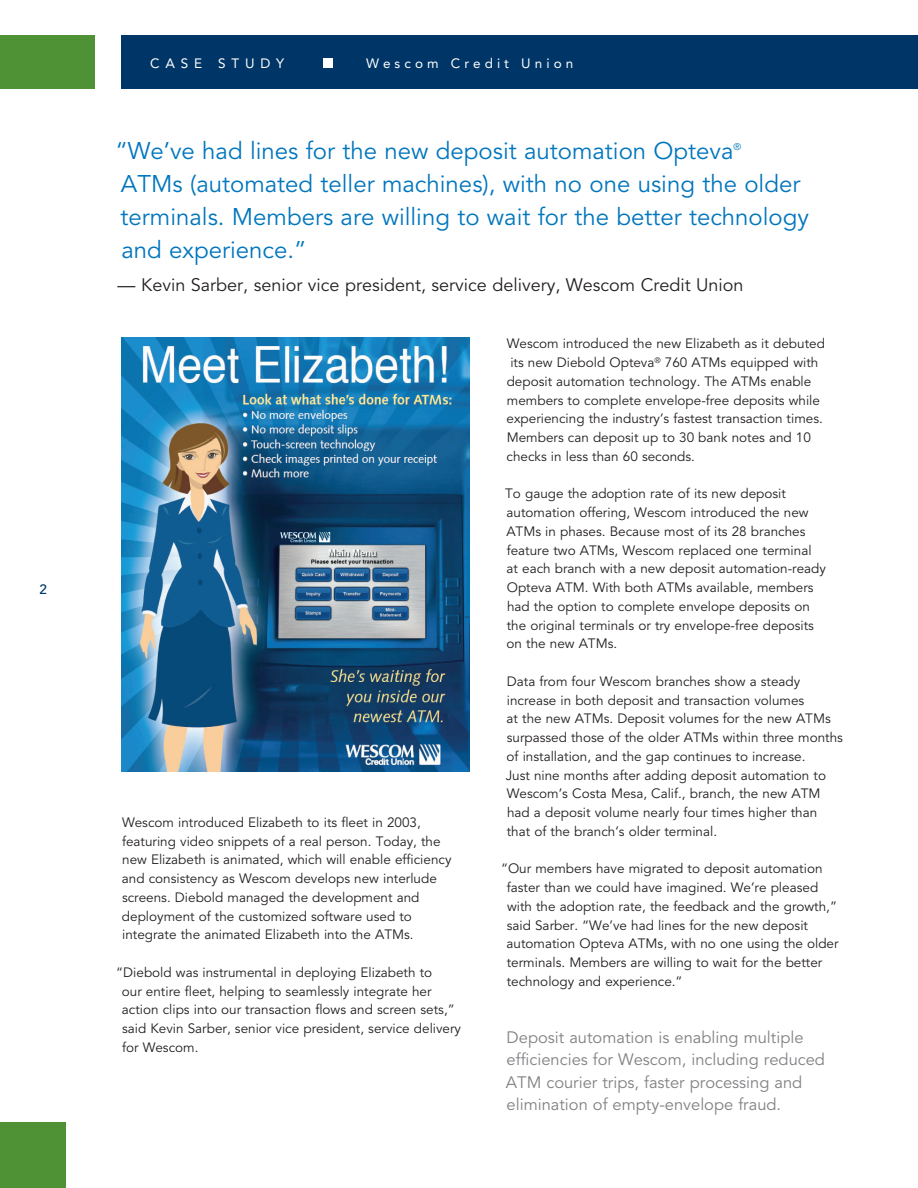
<style>
.page{position:relative;width:918px;height:1188px;background:#fff}
.page>*{position:absolute;margin:0;border:0;box-sizing:border-box;transform-origin:0 0}
.t1{font:24px/33px "Avenir";color:#0076be}
.t2{font:18px "Avenir";color:#231f20}
.t3{font:16.5px/22.5px "Avenir";color:#828083}
.t4{font:13.5px/18.8px "Avenir";color:#231f20}
.t5{font:13.5px "Avenir";letter-spacing:.3em;color:#fff}
.t6{font:13.5px "Avenir";letter-spacing:.435em;color:#fff}
.t7{font:500 13.5px "Avenir";color:#003667}
.t8{font:9.6px "Avenir";color:#0076be}
</style>
<div class="page">
<div style="left:0;top:35px;width:95px;height:54px;background:#4f9236"></div>
<div style="left:122px;top:35px;width:796px;height:54px;background:#003667"></div>
<div style="left:0;top:1122px;width:66px;height:66px;background:#4f9236"></div>
<div style="left:323px;top:58px;width:10px;height:10px;background:#fff"></div>
<img style="left:122px;top:338px;width:347px;height:433px">
<p class="t7" style="left:39px;top:582px;width:9px">2</p>
<p class="t6" style="left:150px;top:56px;width:136px">CASE STUDY</p>
<p class="t5" style="left:366px;top:56px;width:209px">Wescom Credit Union</p>
<h1 class="t1" style="left:115px;top:135px;width:620px">“We’ve had lines for the new deposit automation Opteva</h1>
<p class="t8" style="left:734px;top:142px;width:9px">®</p>
<h1 class="t1" style="left:121px;top:168px;width:690px">ATMs (automated teller machines), with no one using the older terminals. Members are willing to wait for the better technology and experience.”</h1>
<h2 class="t2" style="left:118px;top:274px;width:628px">— Kevin Sarber, senior vice president, service delivery, Wescom Credit Union</h2>
<p class="t4" style="left:122px;top:813px;width:331px">Wescom introduced Elizabeth to its fleet in 2003, featuring video snippets of a real person. Today, the new Elizabeth is animated, which will enable efficiency and consistency as Wescom develops new interlude screens. Diebold managed the development and deployment of the customized software used to integrate the animated Elizabeth into the ATMs.</p>
<p class="t4" style="left:122px;top:963px;width:341px;text-indent:-6px">“Diebold was instrumental in deploying Elizabeth to<br>our entire fleet, helping to seamlessly integrate her action clips into our transaction flows and screen sets,” said Kevin Sarber, senior vice president, service delivery for Wescom.</p>
<p class="t4" style="left:507px;top:335px;width:320px">Wescom introduced the new Elizabeth as it debuted its new Diebold Opteva<sup>®</sup> 760 ATMs equipped with deposit automation technology. The ATMs enable members to complete envelope-free deposits while experiencing the industry’s fastest transaction times.<br>Members can deposit up to 30 bank notes and 10 checks in less than 60 seconds.</p>
<p class="t4" style="left:505px;top:485px;width:322px">To gauge the adoption rate of its new deposit automation offering, Wescom introduced the new ATMs in phases. Because most of its 28 branches feature two ATMs, Wescom replaced one terminal<br>at each branch with a new deposit automation-ready Opteva ATM. With both ATMs available, members had the option to complete envelope deposits on the original terminals or try envelope-free deposits on the new ATMs.</p>
<p class="t4" style="left:506px;top:672px;width:339px">Data from four Wescom branches show a steady increase in both deposit and transaction volumes<br>at the new ATMs. Deposit volumes for the new ATMs surpassed those of the older ATMs within three months of installation, and the gap continues to increase.<br>Just nine months after adding deposit automation to Wescom’s Costa Mesa, Calif., branch, the new ATM had a deposit volume nearly four times higher than<br>that of the branch’s older terminal.</p>
<p class="t4" style="left:507px;top:860px;width:334px;text-indent:-6px">“Our members have migrated to deposit automation faster than we could have imagined. We’re pleased with the adoption rate, the feedback and the growth,” said Sarber. “We’ve had lines for the new deposit automation Opteva ATMs, with no one using the older terminals. Members are willing to wait for the better technology and experience.”</p>
<p class="t3" style="left:506px;top:1026px;width:321px">Deposit automation is enabling multiple efficiencies for Wescom, including reduced ATM courier trips, faster processing and elimination of empty-envelope fraud.</p>
</div>
